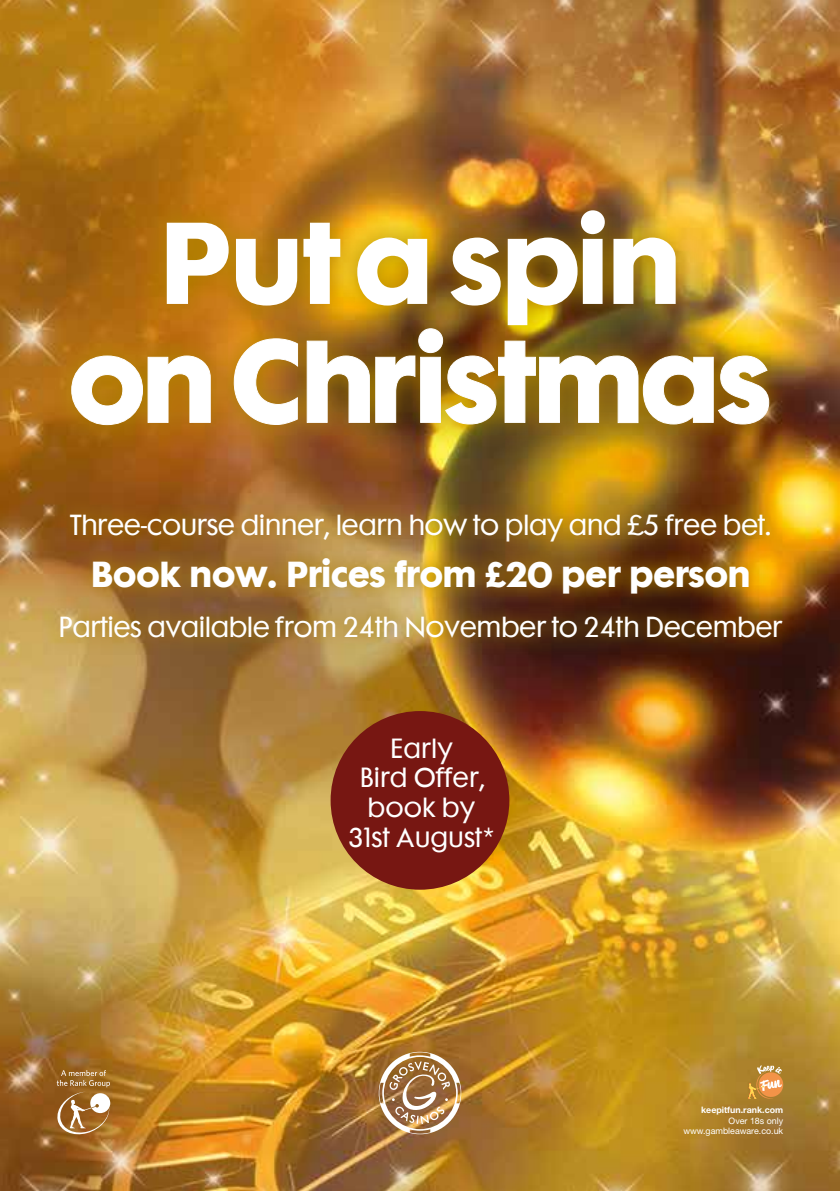
<style>
.page{position:relative;width:840px;height:1191px;background:#fff}
.page>*{position:absolute;margin:0;border:0;box-sizing:border-box;transform-origin:0 0}
.t1{font:700 106px/118.4px "Futura Maxi";letter-spacing:-.03em;color:#fff;text-align:center}
.t2{font:700 32.4px "Futura Maxi";letter-spacing:-.02em;color:#fff}
.t3{font:26px "Futura Maxi";letter-spacing:-.02em;color:#fff}
.t4{font:24.8px/29.8px "Futura Maxi";color:#fff;text-align:center}
.t5{font:8.8px/10.6px "Helvetica Neue LT Std";color:#fff;text-align:right}
.t6{font:700 8.8px "Helvetica Neue LT Std";color:#fff}
</style>
<div class="page">
<img style="left:0;top:0;width:839px;height:1191px">
<img style="left:42px;top:495px;width:756px;height:160px">
<img style="left:47px;top:187px;width:744px;height:262px">
<svg style="left:71px;top:355px;width:140px;height:70px;background:#b78018"></svg>
<svg style="left:233px;top:338px;width:65px;height:87px;background:#b78020"></svg>
<img style="left:306px;top:328px;width:463px;height:97px">
<svg style="left:378px;top:1051px;width:83px;height:83px"></svg>
<svg style="left:57px;top:1070px;width:53px;height:64px;background:#b08551"></svg>
<svg style="left:748px;top:1065px;width:34px;height:33px"></svg>
<div style="left:330px;top:711px;width:179px;height:178px;background:#771712;border-radius:50%"></div>
<h1 class="t1" style="left:68px;top:199px;width:705px">Put a spin<br>on Christmas</h1>
<p class="t3" style="left:70px;top:508px;width:702px">Three-course dinner, learn how to play and £5 free bet.</p>
<p class="t2" style="left:90px;top:551px;width:661px">Book now. Prices from £20 per person</p>
<p class="t3" style="left:59px;top:610px;width:725px">Parties available from 24th November to 24th December</p>
<p class="t4" style="left:348px;top:733px;width:148px">Early<br>Bird Offer, book by<br>31st August*</p>
<p class="t6" style="left:700px;top:1104px;width:84px">keepitfun.rank.com</p>
<p class="t5" style="left:683px;top:1115px;width:101px">Over 18s only www.gambleaware.co.uk</p>
</div>
